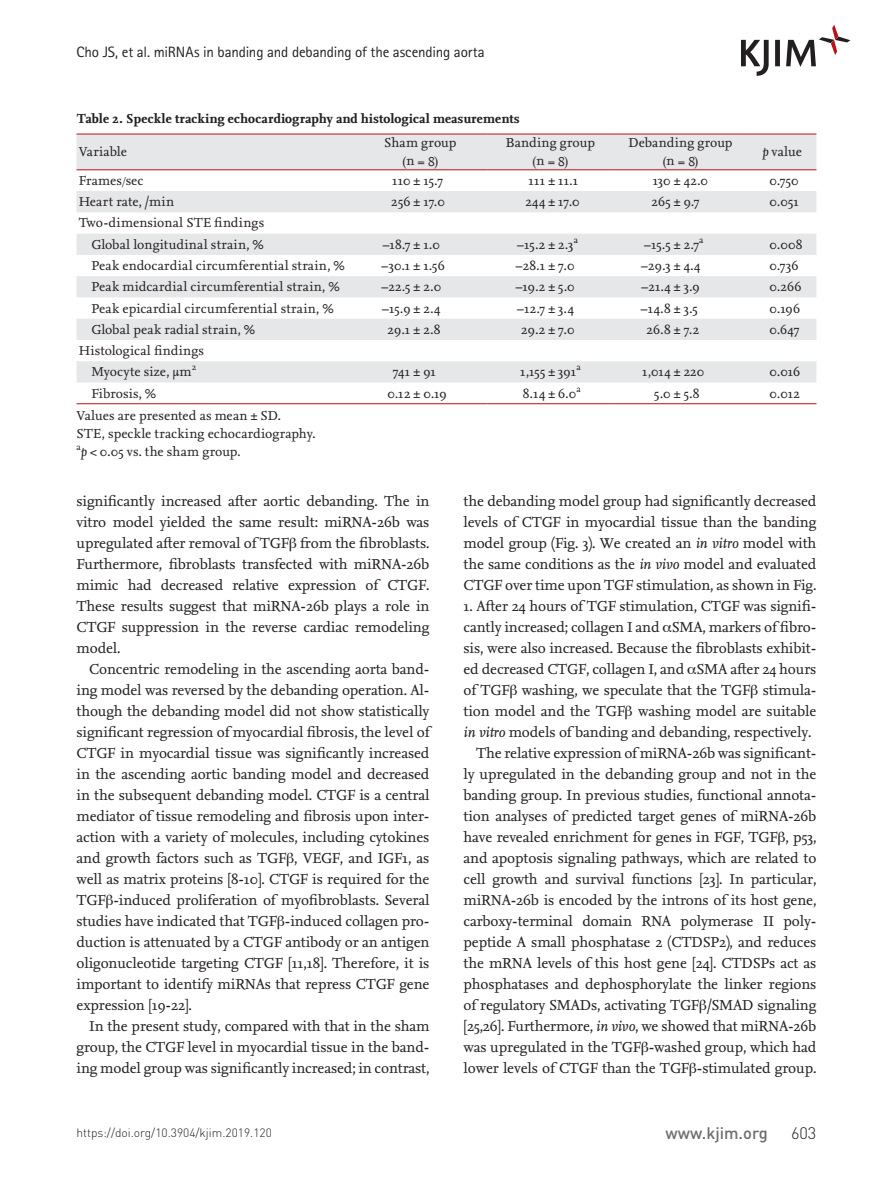
<style>
.page{position:relative;width:893px;height:1191px;background:#fff}
.page>*{position:absolute;margin:0;border:0;box-sizing:border-box;transform-origin:0 0}
.t1{font:500 16.5px "DIN Pro";color:#6c6d70}
.t2{font:300 16.5px "DIN Pro";color:#231f20}
.들였쓰기_본문{font:15px/21px "Nexus Serif";letter-spacing:-.01em;color:#231f20;text-align:justify}
.본문첫단락{font:15px/21px "Nexus Serif";letter-spacing:-.01em;color:#231f20;text-align:justify}
.t3{font:15px "Rotis Sans Serif Std";letter-spacing:-.01em;color:#231f20}
.테이블{font:13.5px "Nexus Serif";letter-spacing:.01em;color:#231f20}
.테이블_2단계{font:13.5px "Nexus Serif";letter-spacing:.015em;color:#231f20}
.테이블제목{font:700 13.5px "Nexus Serif";letter-spacing:.005em;color:#231f20}
.t4{font:300 12px "DIN Pro";color:#231f20}
.s1{font-style:italic}
</style>
<div class="page">
<svg style="left:741px;top:25px;width:109px;height:51px"></svg>
<svg style="left:77px;top:135px;width:739px;height:247px;fill:#e6e7e9"></svg>
<hr style="left:77px;top:134px;width:276px;height:1px;background:#bb1018">
<hr style="left:353px;top:134px;width:135px;height:1px;background:#bb1018">
<hr style="left:488px;top:134px;width:125px;height:1px;background:#bb1018">
<hr style="left:613px;top:134px;width:135px;height:1px;background:#bb1018">
<hr style="left:748px;top:134px;width:68px;height:1px;background:#bb1018">
<hr style="left:77px;top:169px;width:276px;height:1px;background:#bb1018">
<hr style="left:353px;top:169px;width:135px;height:1px;background:#bb1018">
<hr style="left:488px;top:169px;width:125px;height:1px;background:#bb1018">
<hr style="left:613px;top:169px;width:135px;height:1px;background:#bb1018">
<hr style="left:748px;top:169px;width:68px;height:1px;background:#bb1018">
<hr style="left:77px;top:403px;width:276px;height:1px;background:#bb1018">
<hr style="left:353px;top:403px;width:135px;height:1px;background:#bb1018">
<hr style="left:488px;top:403px;width:125px;height:1px;background:#bb1018">
<hr style="left:613px;top:403px;width:135px;height:1px;background:#bb1018">
<hr style="left:748px;top:403px;width:68px;height:1px;background:#bb1018">
<svg style="left:403px;top:156px;width:3px;height:13px"></svg>
<svg style="left:418px;top:156px;width:20px;height:13px"></svg>
<svg style="left:533px;top:156px;width:3px;height:13px"></svg>
<svg style="left:548px;top:156px;width:20px;height:13px"></svg>
<svg style="left:663px;top:156px;width:4px;height:13px"></svg>
<svg style="left:678px;top:156px;width:20px;height:13px"></svg>
<svg style="left:122px;top:176px;width:4px;height:11px"></svg>
<p class="t3" style="left:77px;top:43px;width:410px">Cho JS, et al. miRNAs in banding and debanding of the ascending aorta</p>
<p class="테이블제목" style="left:77px;top:110px;width:445px">Table 2. Speckle tracking echocardiography and histological measurements</p>
<p class="테이블" style="left:79px;top:143px;width:50px">Variable</p>
<p class="테이블" style="left:384px;top:134px;width:74px">Sham group</p>
<p class="테이블" style="left:406px;top:152px;width:10px">n</p>
<p class="테이블" style="left:506px;top:134px;width:91px">Banding group</p>
<p class="테이블" style="left:536px;top:152px;width:10px">n</p>
<p class="테이블" style="left:628px;top:134px;width:106px">Debanding group</p>
<p class="테이블" style="left:667px;top:152px;width:10px">n</p>
<p class="테이블" style="left:762px;top:143px;width:41px"><span class="s1">p</span> value</p>
<p class="테이블" style="left:79px;top:172px;width:66px">Frames sec</p>
<p class="테이블" style="left:392px;top:172px;width:52px">110 ± 15.7</p>
<p class="테이블" style="left:528px;top:172px;width:51px">111 ± 11.1</p>
<p class="테이블" style="left:653px;top:172px;width:57px">130 ± 42.0</p>
<p class="테이블" style="left:769px;top:172px;width:30px">0.750</p>
<p class="테이블" style="left:79px;top:193px;width:97px">Heart rate, /min</p>
<p class="테이블" style="left:391px;top:193px;width:55px">256 ± 17.0</p>
<p class="테이블" style="left:525px;top:193px;width:56px">244 ± 17.0</p>
<p class="테이블" style="left:651px;top:193px;width:50px">265 ± 9.7</p>
<p class="테이블" style="left:769px;top:193px;width:31px">0.051</p>
<p class="테이블" style="left:79px;top:214px;width:187px">Two-dimensional STE findings</p>
<p class="테이블_2단계" style="left:91px;top:236px;width:174px">Global longitudinal strain, %</p>
<p class="테이블" style="left:383px;top:236px;width:59px">–18.7 ± 1.0</p>
<p class="테이블" style="left:517px;top:236px;width:62px">–15.2 ± 2.3<sup>a</sup></p>
<p class="테이블" style="left:644px;top:236px;width:61px">–15.5 ± 2.7<sup>a</sup></p>
<p class="테이블" style="left:769px;top:236px;width:34px">0.008</p>
<p class="테이블_2단계" style="left:91px;top:257px;width:255px">Peak endocardial circumferential strain, %</p>
<p class="테이블" style="left:382px;top:257px;width:65px">–30.1 ± 1.56</p>
<p class="테이블" style="left:516px;top:257px;width:60px">–28.1 ± 7.0</p>
<p class="테이블" style="left:641px;top:257px;width:61px">–29.3 ± 4.4</p>
<p class="테이블" style="left:769px;top:257px;width:31px">0.736</p>
<p class="테이블_2단계" style="left:91px;top:278px;width:250px">Peak midcardial circumferential strain, %</p>
<p class="테이블" style="left:381px;top:278px;width:61px">–22.5 ± 2.0</p>
<p class="테이블" style="left:516px;top:278px;width:61px">–19.2 ± 5.0</p>
<p class="테이블" style="left:641px;top:278px;width:60px">–21.4 ± 3.9</p>
<p class="테이블" style="left:769px;top:278px;width:34px">0.266</p>
<p class="테이블_2단계" style="left:91px;top:299px;width:244px">Peak epicardial circumferential strain, %</p>
<p class="테이블" style="left:382px;top:299px;width:60px">–15.9 ± 2.4</p>
<p class="테이블" style="left:517px;top:299px;width:58px">–12.7 ± 3.4</p>
<p class="테이블" style="left:641px;top:299px;width:58px">–14.8 ± 3.5</p>
<p class="테이블" style="left:769px;top:299px;width:32px">0.196</p>
<p class="테이블_2단계" style="left:91px;top:321px;width:165px">Global peak radial strain, %</p>
<p class="테이블" style="left:388px;top:321px;width:54px">29.1 ± 2.8</p>
<p class="테이블" style="left:521px;top:321px;width:55px">29.2 ± 7.0</p>
<p class="테이블" style="left:647px;top:321px;width:54px">26.8 ± 7.2</p>
<p class="테이블" style="left:769px;top:321px;width:31px">0.647</p>
<p class="테이블" style="left:79px;top:342px;width:127px">Histological findings</p>
<p class="테이블_2단계" style="left:91px;top:363px;width:107px">Myocyte size, μm<sup>2</sup></p>
<p class="테이블" style="left:393px;top:363px;width:45px">741 ± 91</p>
<p class="테이블" style="left:520px;top:363px;width:62px">1,155 ± 391<sup>a</sup></p>
<p class="테이블" style="left:642px;top:363px;width:64px">1,014 ± 220</p>
<p class="테이블" style="left:769px;top:363px;width:32px">0.016</p>
<p class="테이블_2단계" style="left:91px;top:384px;width:66px">Fibrosis, %</p>
<p class="테이블" style="left:387px;top:384px;width:61px">0.12 ± 0.19</p>
<p class="테이블" style="left:523px;top:384px;width:59px">8.14 ± 6.0<sup>a</sup></p>
<p class="테이블" style="left:654px;top:384px;width:47px">5.0 ± 5.8</p>
<p class="테이블" style="left:769px;top:384px;width:32px">0.012</p>
<p class="테이블" style="left:77px;top:406px;width:206px">Values are presented as mean ± SD.</p>
<p class="테이블" style="left:77px;top:424px;width:240px">STE, speckle tracking echocardiography.</p>
<p class="테이블" style="left:77px;top:442px;width:166px"><sup>a</sup><span class="s1">p</span> &lt; 0.05 vs. the sham group.</p>
<p class="본문첫단락" style="left:77px;top:490px;width:354px">significantly increased after aortic debanding. The in vitro model yielded the same result: miRNA-26b was upregulated after removal of TGF from the fibroblasts.<br>Furthermore, fibroblasts transfected with miRNA-26b mimic had decreased relative expression of CTGF.<br>These results suggest that miRNA-26b plays a role in CTGF suppression in the reverse cardiac remodeling model.</p>
<p class="들였쓰기_본문" style="left:77px;top:658px;width:354px;text-indent:13px">Concentric remodeling in the ascending aorta band&shy;ing model was reversed by the debanding operation. Al&shy;though the debanding model did not show statistically significant regression of myocardial fibrosis, the level of CTGF in myocardial tissue was significantly increased in the ascending aortic banding model and decreased in the subsequent debanding model. CTGF is a central mediator of tissue remodeling and fibrosis upon inter&shy;action with a variety of molecules, including cytokines and growth factors such as TGF , VEGF, and IGF1, as well as matrix proteins [8-10]. CTGF is required for the TGF -induced proliferation of myofibroblasts. Several studies have indicated that TGF -induced collagen pro&shy;duction is attenuated by a CTGF antibody or an antigen oligonucleotide targeting CTGF [11,18]. Therefore, it is important to identify miRNAs that repress CTGF gene expression [19-22].</p>
<p class="들였쓰기_본문" style="left:77px;top:1015px;width:354px;text-indent:13px">In the present study, compared with that in the sham group, the CTGF level in myocardial tissue in the band&shy;ing model group was significantly increased; in contrast,</p>
<p class="들였쓰기_본문" style="left:463px;top:490px;width:354px">the debanding model group had significantly decreased levels of CTGF in myocardial tissue than the banding model group (Fig. 3). We created an <span class="s1">in vitro</span> model with the same conditions as the <span class="s1">in vivo</span> model and evaluated CTGF over time upon TGF stimulation, as shown in Fig.</p>
<p class="들였쓰기_본문" style="left:463px;top:595px;width:354px">1. After 24 hours of TGF stimulation, CTGF was signifi&shy;cantly increased; collagen I and SMA, markers of fibro&shy;sis, were also increased. Because the fibroblasts exhibit&shy;ed decreased CTGF, collagen I, and SMA after 24 hours of TGF washing, we speculate that the TGF stimula&shy;tion model and the TGF washing model are suitable <span class="s1">in vitro</span> models of banding and debanding, respectively.</p>
<p class="들였쓰기_본문" style="left:463px;top:742px;width:354px;text-indent:13px">The relative expression of miRNA-26b was significant&shy;ly upregulated in the debanding group and not in the banding group. In previous studies, functional annota&shy;tion analyses of predicted target genes of miRNA-26b have revealed enrichment for genes in FGF, TGF , p53, and apoptosis signaling pathways, which are related to cell growth and survival functions [23]. In particular, miRNA-26b is encoded by the introns of its host gene, carboxy-terminal domain RNA polymerase II poly&shy;peptide A small phosphatase 2 (CTDSP2), and reduces the mRNA levels of this host gene [24]. CTDSPs act as phosphatases and dephosphorylate the linker regions of regulatory SMADs, activating TGF /SMAD signaling [25,26]. Furthermore, <span class="s1">in vivo</span>, we showed that miRNA-26b was upregulated in the TGF -washed group, which had lower levels of CTGF than the TGF -stimulated group.</p>
<p class="t4" style="left:77px;top:1124px;width:197px">https://doi.org/10.3904/kjim.2019.120</p>
<p class="t1" style="left:666px;top:1121px;width:104px">www.kjim.org</p>
<p class="t2" style="left:791px;top:1121px;width:27px">603</p>
</div>
